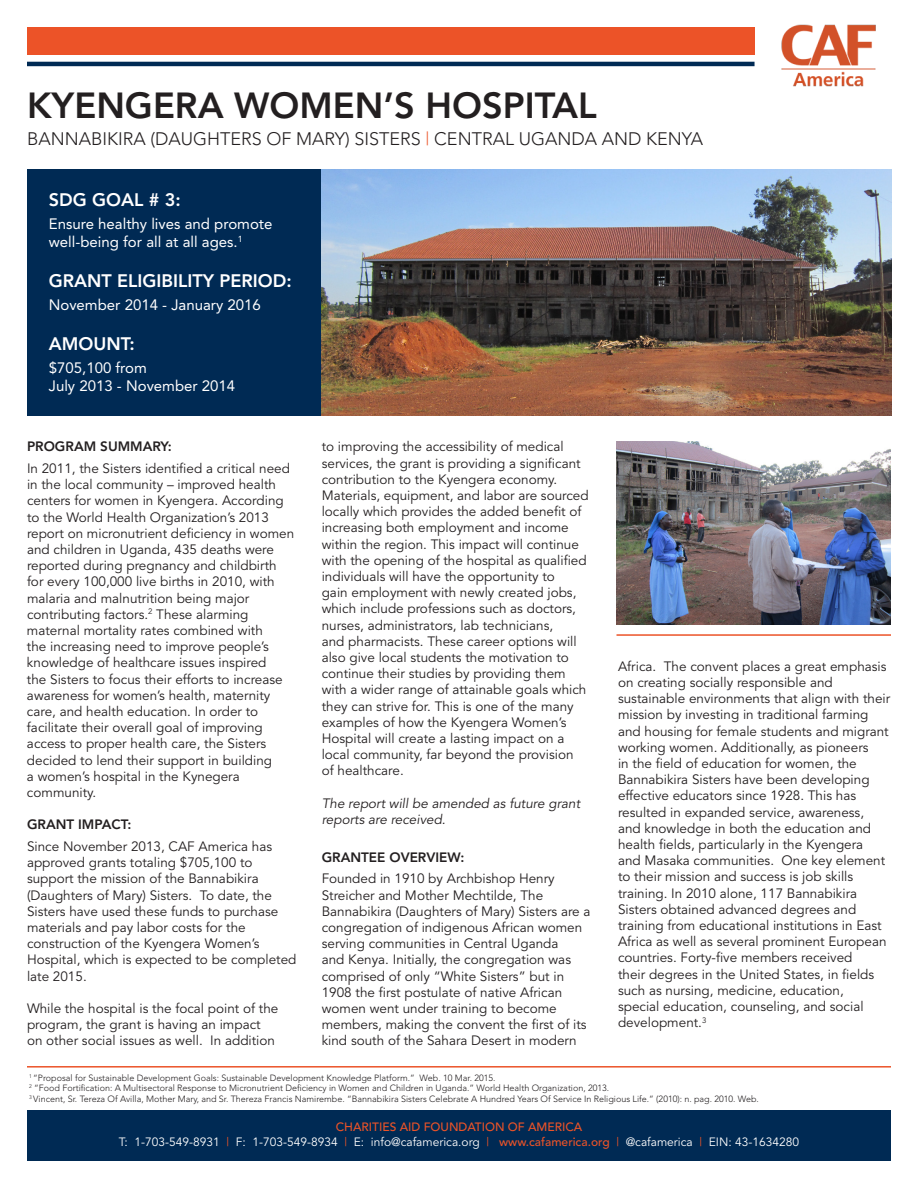
<style>
.page{position:relative;width:918px;height:1188px;background:#fff}
.page>*{position:absolute;margin:0;border:0;box-sizing:border-box;transform-origin:0 0}
.t1{font:800 36px "Avenir";color:#231f20}
.t2{font:300 18px "Avenir";color:#231f20}
.t3{font:800 18px "Avenir";color:#fff}
.t4{font:15px/18px "Avenir";color:#fff}
.t5{font:13.5px/16.2px "Avenir";color:#231f20}
.t6{font:italic 13.5px/16.2px "Avenir";color:#231f20}
.t7{font:800 13.5px "Avenir";color:#231f20}
.t8{font:12px "Avenir";color:#fff}
.t9{font:500 12px "Avenir";color:#ec5328}
.t10{font:300 9px "Avenir";color:#231f20}
.s1{color:#ec5328}
.s2{font-weight:500;color:#ec5328}
</style>
<div class="page">
<div style="left:27px;top:1110px;width:864px;height:51px;background:#002a54"></div>
<div style="left:27px;top:27px;width:728px;height:28px;background:#ec5328"></div>
<hr style="left:27px;top:62px;width:728px;height:4px;background:#002a54">
<div style="left:27px;top:169px;width:295px;height:246px;background:#002a54"></div>
<img style="left:322px;top:169px;width:569px;height:246px">
<img style="left:616px;top:441px;width:275px;height:183px">
<hr style="left:27px;top:1066px;width:864px;height:2px;background:#ec5328">
<hr style="left:616px;top:634px;width:275px;height:2px;background:#ec5328">
<img style="left:781px;top:24px;width:95px;height:63px">
<p class="t1" style="left:27px;top:85px;width:571px">KYENGERA WOMEN’S HOSPITAL</p>
<p class="t2" style="left:27px;top:129px;width:678px">BANNABIKIRA (DAUGHTERS OF MARY) SISTERS <span class="s1">|</span> CENTRAL UGANDA AND KENYA</p>
<p class="t3" style="left:49px;top:189px;width:133px">SDG GOAL # 3:</p>
<p class="t4" style="left:49px;top:215px;width:225px">Ensure healthy lives and promote well-being for all at all ages.<sup>1</sup></p>
<p class="t3" style="left:49px;top:270px;width:245px">GRANT ELIGIBILITY PERIOD:</p>
<p class="t4" style="left:49px;top:296px;width:214px">November 2014 - January 2016</p>
<p class="t3" style="left:49px;top:333px;width:88px">AMOUNT:</p>
<p class="t4" style="left:49px;top:359px;width:188px">$705,100 from<br>July 2013 - November 2014</p>
<p class="t7" style="left:27px;top:439px;width:146px">PROGRAM SUMMARY:</p>
<p class="t5" style="left:27px;top:461px;width:269px">In 2011, the Sisters identified a critical need in the local community – improved health centers for women in Kyengera. According to the World Health Organization’s 2013 report on micronutrient deficiency in women and children in Uganda, 435 deaths were reported during pregnancy and childbirth for every 100,000 live births in 2010, with malaria and malnutrition being major contributing factors.<sup>2</sup> These alarming maternal mortality rates combined with<br>the increasing need to improve people’s knowledge of healthcare issues inspired<br>the Sisters to focus their efforts to increase awareness for women’s health, maternity care, and health education. In order to facilitate their overall goal of improving access to proper health care, the Sisters decided to lend their support in building<br>a women’s hospital in the Kynegera community.</p>
<p class="t7" style="left:27px;top:817px;width:106px">GRANT IMPACT:</p>
<p class="t5" style="left:27px;top:839px;width:271px">Since November 2013, CAF America has approved grants totaling $705,100 to support the mission of the Bannabikira (Daughters of Mary) Sisters. To date, the Sisters have used these funds to purchase materials and pay labor costs for the construction of the Kyengera Women’s Hospital, which is expected to be completed late 2015.</p>
<p class="t5" style="left:27px;top:1001px;width:253px">While the hospital is the focal point of the program, the grant is having an impact on other social issues as well. In addition</p>
<p class="t5" style="left:322px;top:439px;width:269px">to improving the accessibility of medical services, the grant is providing a significant contribution to the Kyengera economy.<br>Materials, equipment, and labor are sourced locally which provides the added benefit of increasing both employment and income within the region. This impact will continue with the opening of the hospital as qualified individuals will have the opportunity to<br>gain employment with newly created jobs, which include professions such as doctors, nurses, administrators, lab technicians,<br>and pharmacists. These career options will also give local students the motivation to continue their studies by providing them with a wider range of attainable goals which they can strive for. This is one of the many examples of how the Kyengera Women’s Hospital will create a lasting impact on a local community, far beyond the provision of healthcare.</p>
<p class="t6" style="left:322px;top:795px;width:260px">The report will be amended as future grant reports are received.</p>
<p class="t7" style="left:322px;top:849px;width:144px">GRANTEE OVERVIEW:</p>
<p class="t5" style="left:322px;top:871px;width:270px">Founded in 1910 by Archbishop Henry Streicher and Mother Mechtilde, The Bannabikira (Daughters of Mary) Sisters are a congregation of indigenous African women serving communities in Central Uganda<br>and Kenya. Initially, the congregation was comprised of only “White Sisters” but in 1908 the first postulate of native African women went under training to become members, making the convent the first of its kind south of the Sahara Desert in modern</p>
<p class="t5" style="left:618px;top:658px;width:274px">Africa. The convent places a great emphasis on creating socially responsible and sustainable environments that align with their mission by investing in traditional farming and housing for female students and migrant working women. Additionally, as pioneers<br>in the field of education for women, the Bannabikira Sisters have been developing effective educators since 1928. This has resulted in expanded service, awareness, and knowledge in both the education and health fields, particularly in the Kyengera<br>and Masaka communities. One key element to their mission and success is job skills training. In 2010 alone, 117 Bannabikira Sisters obtained advanced degrees and training from educational institutions in East Africa as well as several prominent European countries. Forty-five members received<br>their degrees in the United States, in fields such as nursing, medicine, education,<br>special education, counseling, and social development.<sup>3</sup></p>
<p class="t10" style="left:29px;top:1072px;width:468px"><sup>1</sup> “Proposal for Sustainable Development Goals: Sustainable Development Knowledge Platform.” Web. 10 Mar. 2015.</p>
<p class="t10" style="left:29px;top:1083px;width:582px"><sup>2</sup> “Food Fortification: A Multisectoral Response to Micronutrient Deficiency in Women and Children in Uganda.” World Health Organization, 2013.</p>
<p class="t10" style="left:29px;top:1094px;width:731px"><sup>3</sup> Vincent, Sr. Tereza Of Avilla, Mother Mary, and Sr. Thereza Francis Namirembe. “Bannabikira Sisters Celebrate A Hundred Years Of Service In Religious Life.” (2010): n. pag. 2010. Web.</p>
<p class="t9" style="left:336px;top:1120px;width:248px">CHARITIES AID FOUNDATION OF AMERICA</p>
<p class="t8" style="left:119px;top:1135px;width:682px">T: 1-703-549-8931 <span class="s1">|</span> F: 1-703-549-8934 <span class="s1">|</span> E: info@cafamerica.org <span class="s1">|</span> <span class="s2">www.cafamerica.org</span> <span class="s1">|</span> @cafamerica <span class="s1">|</span> EIN: 43-1634280</p>
</div>
